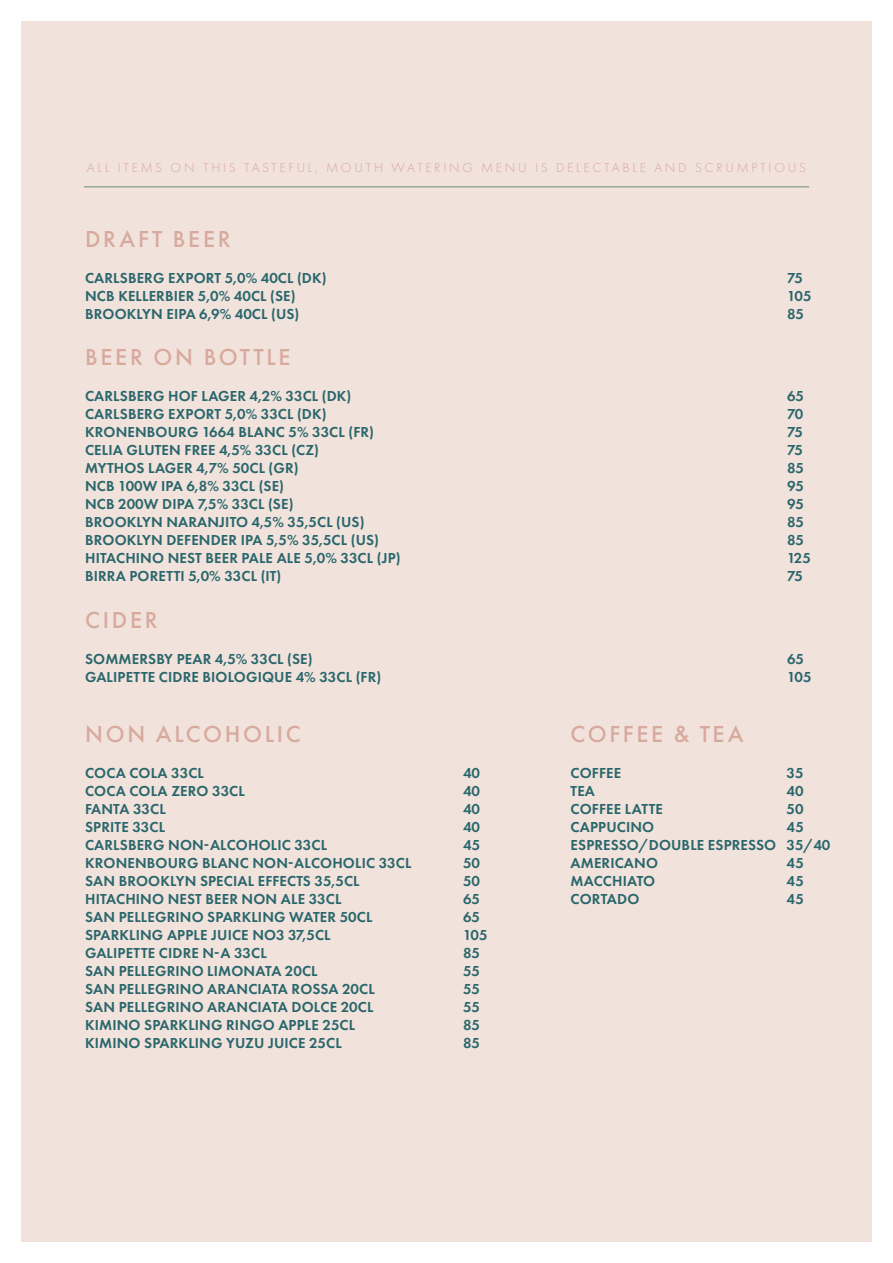
<style>
.page{position:relative;width:893px;height:1263px;background:#fff}
.page>*{position:absolute;margin:0;border:0;box-sizing:border-box;transform-origin:0 0}
.t1{font:500 24px "Futura PT";letter-spacing:.11em;color:#d8a99d}
.t2{font:600 15px "Futura PT";letter-spacing:.01em;color:#29666b}
.t3{font:300 13.5px "Futura PT";letter-spacing:.2em;color:#d8a99d}
</style>
<div class="page">
<div style="left:21px;top:21px;width:851px;height:1221px;background:#f1e2dc"></div>
<hr style="left:84px;top:186px;width:725px;height:2px;background:#9baa9b">
<p class="t3" style="left:87px;top:160px;width:721px">ALL ITEMS ON THIS TASTEFUL, MOUTH WATERING MENU IS DELECTABLE AND SCRUMPTIOUS</p>
<p class="t1" style="left:85px;top:224px;width:147px">DRAFT BEER</p>
<p class="t2" style="left:85px;top:268px;width:243px">CARLSBERG EXPORT 5,0% 40CL (DK)</p>
<p class="t2" style="left:787px;top:268px;width:17px">75</p>
<p class="t2" style="left:85px;top:286px;width:212px">NCB KELLERBIER 5,0% 40CL (SE)</p>
<p class="t2" style="left:787px;top:286px;width:26px">105</p>
<p class="t2" style="left:85px;top:304px;width:216px">BROOKLYN EIPA 6,9% 40CL (US)</p>
<p class="t2" style="left:787px;top:304px;width:19px">85</p>
<p class="t1" style="left:85px;top:343px;width:207px">BEER ON BOTTLE</p>
<p class="t2" style="left:85px;top:387px;width:268px">CARLSBERG HOF LAGER 4,2% 33CL (DK)</p>
<p class="t2" style="left:787px;top:387px;width:19px">65</p>
<p class="t2" style="left:85px;top:405px;width:243px">CARLSBERG EXPORT 5,0% 33CL (DK)</p>
<p class="t2" style="left:787px;top:405px;width:18px">70</p>
<p class="t2" style="left:85px;top:423px;width:290px">KRONENBOURG 1664 BLANC 5% 33CL (FR)</p>
<p class="t2" style="left:787px;top:423px;width:17px">75</p>
<p class="t2" style="left:85px;top:441px;width:235px">CELIA GLUTEN FREE 4,5% 33CL (CZ)</p>
<p class="t2" style="left:787px;top:441px;width:17px">75</p>
<p class="t2" style="left:85px;top:459px;width:215px">MYTHOS LAGER 4,7% 50CL (GR)</p>
<p class="t2" style="left:787px;top:459px;width:19px">85</p>
<p class="t2" style="left:85px;top:477px;width:200px">NCB 100W IPA 6,8% 33CL (SE)</p>
<p class="t2" style="left:787px;top:477px;width:19px">95</p>
<p class="t2" style="left:85px;top:495px;width:210px">NCB 200W DIPA 7,5% 33CL (SE)</p>
<p class="t2" style="left:787px;top:495px;width:19px">95</p>
<p class="t2" style="left:85px;top:513px;width:281px">BROOKLYN NARANJITO 4,5% 35,5CL (US)</p>
<p class="t2" style="left:787px;top:513px;width:19px">85</p>
<p class="t2" style="left:85px;top:531px;width:295px">BROOKLYN DEFENDER IPA 5,5% 35,5CL (US)</p>
<p class="t2" style="left:787px;top:531px;width:19px">85</p>
<p class="t2" style="left:85px;top:549px;width:317px">HITACHINO NEST BEER PALE ALE 5,0% 33CL (JP)</p>
<p class="t2" style="left:787px;top:549px;width:25px">125</p>
<p class="t2" style="left:85px;top:567px;width:198px">BIRRA PORETTI 5,0% 33CL (IT)</p>
<p class="t2" style="left:787px;top:567px;width:17px">75</p>
<p class="t1" style="left:85px;top:606px;width:74px">CIDER</p>
<p class="t2" style="left:85px;top:650px;width:229px">SOMMERSBY PEAR 4,5% 33CL (SE)</p>
<p class="t2" style="left:787px;top:650px;width:19px">65</p>
<p class="t2" style="left:85px;top:668px;width:298px">GALIPETTE CIDRE BIOLOGIQUE 4% 33CL (FR)</p>
<p class="t2" style="left:787px;top:668px;width:26px">105</p>
<p class="t1" style="left:85px;top:720px;width:217px">NON ALCOHOLIC</p>
<p class="t2" style="left:85px;top:764px;width:120px">COCA COLA 33CL</p>
<p class="t2" style="left:463px;top:764px;width:19px">40</p>
<p class="t2" style="left:85px;top:782px;width:161px">COCA COLA ZERO 33CL</p>
<p class="t2" style="left:463px;top:782px;width:19px">40</p>
<p class="t2" style="left:85px;top:800px;width:82px">FANTA 33CL</p>
<p class="t2" style="left:463px;top:800px;width:19px">40</p>
<p class="t2" style="left:85px;top:818px;width:81px">SPRITE 33CL</p>
<p class="t2" style="left:463px;top:818px;width:19px">40</p>
<p class="t2" style="left:85px;top:836px;width:243px">CARLSBERG NON-ALCOHOLIC 33CL</p>
<p class="t2" style="left:463px;top:836px;width:19px">45</p>
<p class="t2" style="left:85px;top:854px;width:328px">KRONENBOURG BLANC NON-ALCOHOLIC 33CL</p>
<p class="t2" style="left:463px;top:854px;width:19px">50</p>
<p class="t2" style="left:85px;top:872px;width:276px">SAN BROOKLYN SPECIAL EFFECTS 35,5CL</p>
<p class="t2" style="left:463px;top:872px;width:19px">50</p>
<p class="t2" style="left:85px;top:890px;width:258px">HITACHINO NEST BEER NON ALE 33CL</p>
<p class="t2" style="left:463px;top:890px;width:19px">65</p>
<p class="t2" style="left:85px;top:908px;width:289px">SAN PELLEGRINO SPARKLING WATER 50CL</p>
<p class="t2" style="left:463px;top:908px;width:19px">65</p>
<p class="t2" style="left:85px;top:926px;width:247px">SPARKLING APPLE JUICE NO3 37,5CL</p>
<p class="t2" style="left:463px;top:926px;width:26px">105</p>
<p class="t2" style="left:85px;top:944px;width:183px">GALIPETTE CIDRE N-A 33CL</p>
<p class="t2" style="left:463px;top:944px;width:19px">85</p>
<p class="t2" style="left:85px;top:962px;width:234px">SAN PELLEGRINO LIMONATA 20CL</p>
<p class="t2" style="left:463px;top:962px;width:19px">55</p>
<p class="t2" style="left:85px;top:980px;width:291px">SAN PELLEGRINO ARANCIATA ROSSA 20CL</p>
<p class="t2" style="left:463px;top:980px;width:19px">55</p>
<p class="t2" style="left:85px;top:998px;width:290px">SAN PELLEGRINO ARANCIATA DOLCE 20CL</p>
<p class="t2" style="left:463px;top:998px;width:19px">55</p>
<p class="t2" style="left:85px;top:1016px;width:272px">KIMINO SPARKLING RINGO APPLE 25CL</p>
<p class="t2" style="left:463px;top:1016px;width:19px">85</p>
<p class="t2" style="left:85px;top:1034px;width:258px">KIMINO SPARKLING YUZU JUICE 25CL</p>
<p class="t2" style="left:463px;top:1034px;width:19px">85</p>
<p class="t1" style="left:571px;top:720px;width:174px">COFFEE &amp; TEA</p>
<p class="t2" style="left:571px;top:764px;width:52px">COFFEE</p>
<p class="t2" style="left:786px;top:764px;width:19px">35</p>
<p class="t2" style="left:571px;top:782px;width:26px">TEA</p>
<p class="t2" style="left:786px;top:782px;width:19px">40</p>
<p class="t2" style="left:571px;top:800px;width:94px">COFFEE LATTE</p>
<p class="t2" style="left:786px;top:800px;width:19px">50</p>
<p class="t2" style="left:571px;top:818px;width:85px">CAPPUCINO</p>
<p class="t2" style="left:786px;top:818px;width:19px">45</p>
<p class="t2" style="left:571px;top:836px;width:261px">ESPRESSO/DOUBLE ESPRESSO 35/40</p>
<p class="t2" style="left:571px;top:854px;width:89px">AMERICANO</p>
<p class="t2" style="left:786px;top:854px;width:19px">45</p>
<p class="t2" style="left:571px;top:872px;width:86px">MACCHIATO</p>
<p class="t2" style="left:786px;top:872px;width:19px">45</p>
<p class="t2" style="left:571px;top:890px;width:70px">CORTADO</p>
<p class="t2" style="left:786px;top:890px;width:19px">45</p>
</div>
